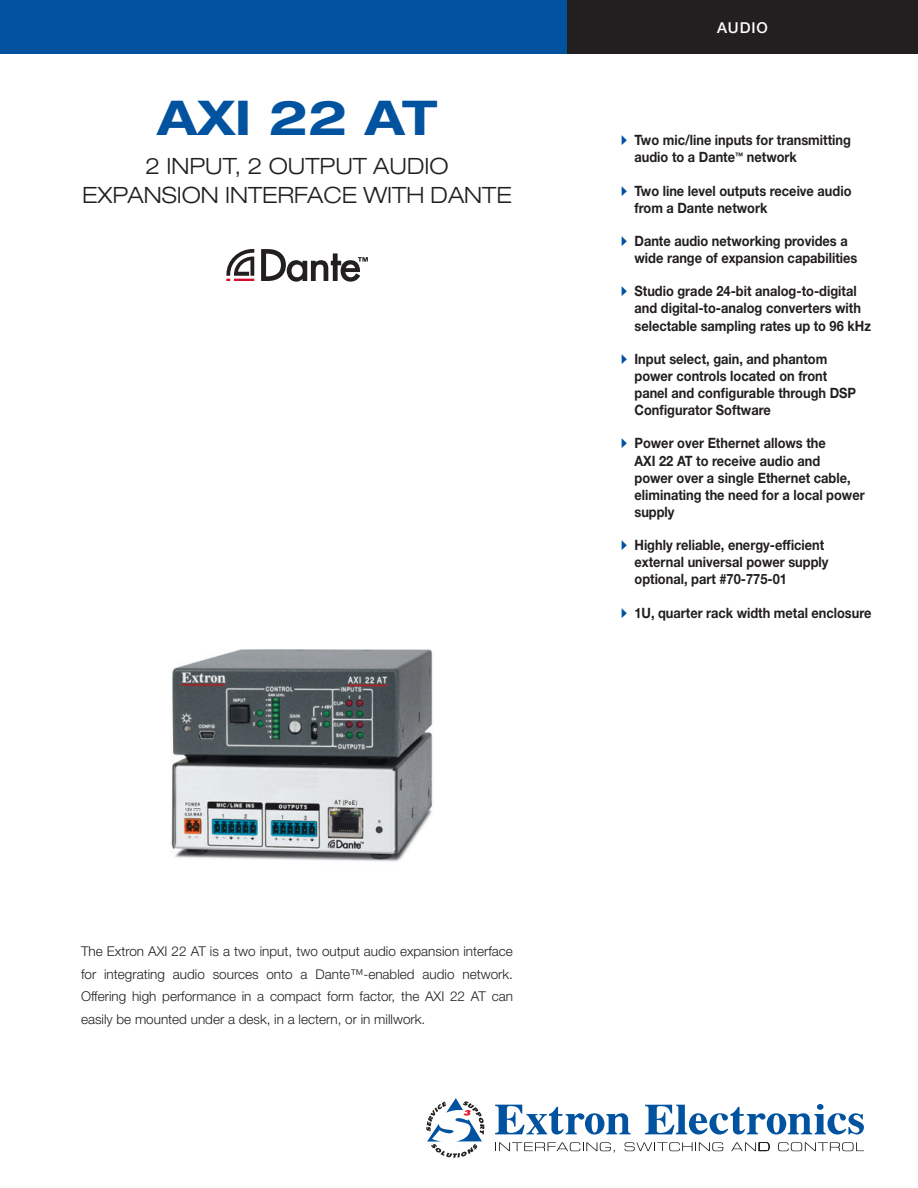
<style>
.page{position:relative;width:918px;height:1188px;background:#fff}
.page>*{position:absolute;margin:0;border:0;box-sizing:border-box;transform-origin:0 0}
.cover_product_name{font:700 expanded 48px "Helvetica Neue LT Std";color:#0153a0}
.cover_product_subti{font:300 expanded 22.5px/28.8px "Helvetica Neue LT Std";color:#231f20;text-align:center}
.cover_category{font:500 15px "Helvetica Neue LT Std";letter-spacing:.06em;color:#fff}
.t1{font:700 14.25px/17.1px "Helvetica Neue LT Std";color:#231f20;scale:.9 1}
.cover_teaser_paragr{font:300 13.5px/22.5px "Helvetica Neue LT Std";color:#231f20;text-align:justify}
.s1{font-family:"Quick Type Pi";font-weight:400;color:#0153a0}
</style>
<div class="page">
<div style="left:0;top:0;width:581px;height:54px;background:#0153a0"></div>
<div style="left:567px;top:0;width:351px;height:54px;background:#231f20"></div>
<svg style="left:426px;top:1098px;width:58px;height:60px"></svg>
<svg style="left:495px;top:1105px;width:136px;height:30px"></svg>
<svg style="left:645px;top:1105px;width:219px;height:30px"></svg>
<svg style="left:499px;top:1142px;width:116px;height:11px"></svg>
<svg style="left:625px;top:1142px;width:98px;height:9px"></svg>
<svg style="left:731px;top:1142px;width:39px;height:9px"></svg>
<svg style="left:778px;top:1142px;width:86px;height:9px"></svg>
<img style="left:171px;top:649px;width:262px;height:213px">
<svg style="left:226px;top:249px;width:28px;height:32px"></svg>
<svg style="left:261px;top:249px;width:107px;height:33px"></svg>
<p class="cover_product_name" style="left:157px;top:88px;width:281px">AXI 22 AT</p>
<p class="cover_product_subti" style="left:82px;top:152px;width:431px">2 INPUT, 2 OUTPUT AUDIO<br>EXPANSION INTERFACE WITH DANTE</p>
<p class="cover_category" style="left:717px;top:19px;width:52px">AUDIO</p>
<p class="t1" style="left:634px;top:131px;width:242px;text-indent:-14px"><span class="s1">A</span> Two mic/line inputs for transmitting audio to a Dante<sup>™</sup> network</p>
<p class="t1" style="left:634px;top:182px;width:243px;text-indent:-14px"><span class="s1">A</span> Two line level outputs receive audio from a Dante network</p>
<p class="t1" style="left:634px;top:232px;width:249px;text-indent:-14px"><span class="s1">A</span> Dante audio networking provides a wide range of expansion capabilities</p>
<p class="t1" style="left:634px;top:282px;width:264px;text-indent:-14px"><span class="s1">A</span> Studio grade 24-bit analog-to-digital and digital-to-analog converters with selectable sampling rates up to 96 kHz</p>
<p class="t1" style="left:634px;top:350px;width:248px;text-indent:-14px"><span class="s1">A</span> Input select, gain, and phantom power controls located on front panel and configurable through DSP<br>Configurator Software</p>
<p class="t1" style="left:634px;top:435px;width:257px;text-indent:-14px"><span class="s1">A</span> Power over Ethernet allows the<br>AXI 22 AT to receive audio and<br>power over a single Ethernet cable, eliminating the need for a local power supply</p>
<p class="t1" style="left:634px;top:536px;width:217px;text-indent:-14px"><span class="s1">A</span> Highly reliable, energy-efficient external universal power supply optional, part #70-775-01</p>
<p class="t1" style="left:621px;top:604px;width:280px"><span class="s1">A</span> 1U, quarter rack width metal enclosure</p>
<p class="cover_teaser_paragr" style="left:81px;top:940px;width:433px">The Extron AXI 22 AT is a two input, two output audio expansion interface for integrating audio sources onto a Dante™-enabled audio network.<br>Offering high performance in a compact form factor, the AXI 22 AT can easily be mounted under a desk, in a lectern, or in millwork.</p>
</div>
